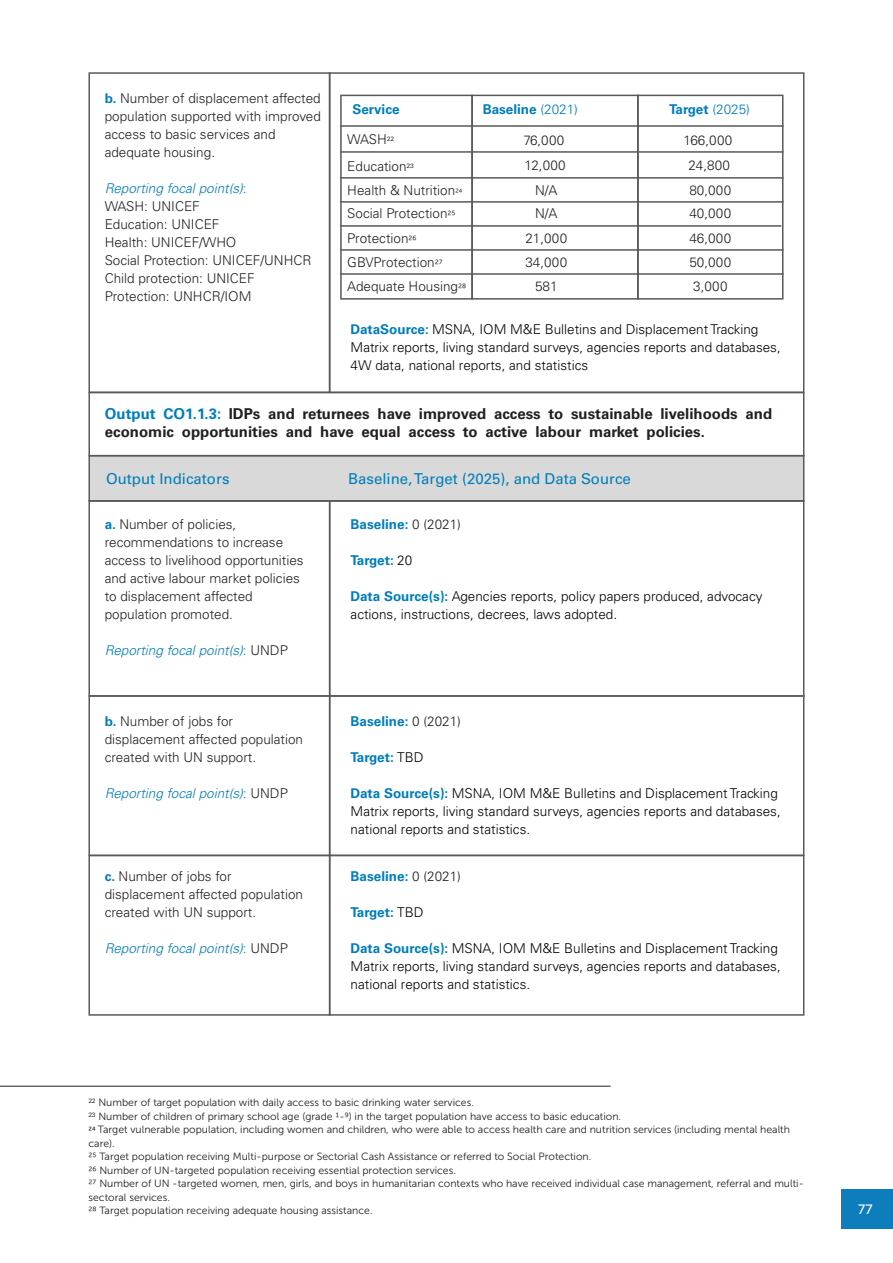
<style>
.page{position:relative;width:893px;height:1263px;background:#fff}
.page>*{position:absolute;margin:0;border:0;box-sizing:border-box;transform-origin:0 0}
.Body_Text{font:700 15px/18px "Univers LT Std";color:#231f20}
.Body_Text-2{font:15px "Univers LT Std";color:#007dba}
.Body_Text-3{font:300 13.5px/18px "Univers LT Std";color:#000}
.Columns_body{font:300 13.5px/18px "Univers LT Std";color:#231f20}
.Body_Text-4{font:300 13.5px "Univers LT Std";color:#231f20}
.Body_Text-5{font:700 13.5px "Univers LT Std";color:#007dbc}
.Columns_body-2{font:italic 300 13.5px "Univers LT Std";color:#007dbc}
.Paragraph_Style_1{font:13.5px "Museo Sans 500";color:#fff}
.Body_Text-6{font:10.5px/13.5px "Museo Sans 300";color:#231f20}
.s1{font-weight:700;color:#007dba}
.s2{font-style:normal}
.s3{font-size:10.5px}
.s4{font-family:"Museo Sans 300";font-weight:400;font-size:9px}
.s5{font-family:"Museo Sans 300";font-weight:400;font-size:10.5px}
.s6{font-weight:300}
.s7{font-weight:700;color:#007dbc}
.s8{color:#007dbc}
.s9{font-style:normal;color:#231f20}
.s10{font-weight:300;color:#231f20}
.s11{font-weight:300;color:#000}
.s12{font-family:"Univers LT Std";font-weight:300}
.s13{font-family:"Museo Sans 500";font-size:9px}
</style>
<div class="page">
<div style="left:88px;top:455px;width:716px;height:47px;background:#d9d9d9;border:2px solid #595959"></div>
<div style="left:329px;top:500px;width:475px;height:197px;border:2px solid #595959"></div>
<div style="left:329px;top:695px;width:475px;height:161px;border:2px solid #595959"></div>
<div style="left:329px;top:855px;width:475px;height:161px;border:2px solid #595959"></div>
<div style="left:88px;top:500px;width:242px;height:197px;border:2px solid #595959"></div>
<div style="left:88px;top:695px;width:242px;height:161px;border:2px solid #595959"></div>
<div style="left:88px;top:855px;width:242px;height:161px;border:2px solid #595959"></div>
<div style="left:88px;top:392px;width:716px;height:64px;border:2px solid #595959"></div>
<div style="left:88px;top:72px;width:242px;height:321px;border:2px solid #595959"></div>
<div style="left:329px;top:72px;width:475px;height:321px;border:2px solid #595959"></div>
<div style="left:340px;top:95px;width:133px;height:205px;border:2px solid #595959"></div>
<div style="left:471px;top:95px;width:168px;height:205px;border:2px solid #595959"></div>
<div style="left:637px;top:95px;width:146px;height:205px;border:2px solid #595959"></div>
<hr style="left:340px;top:151px;width:443px;height:2px;background:#595959">
<hr style="left:340px;top:125px;width:443px;height:2px;background:#595959">
<hr style="left:340px;top:177px;width:443px;height:2px;background:#595959">
<hr style="left:340px;top:201px;width:443px;height:2px;background:#595959">
<hr style="left:340px;top:225px;width:441px;height:2px;background:#595959">
<hr style="left:340px;top:249px;width:443px;height:2px;background:#595959">
<hr style="left:340px;top:273px;width:443px;height:2px;background:#595959">
<hr style="left:0;top:1086px;width:611px;height:1px;background:#231f20">
<div style="left:842px;top:1189px;width:51px;height:40px;background:#0d7dbb"></div>
<p class="Columns_body" style="left:105px;top:89px;width:218px"><span class="s1">b.</span> Number of displacement affected population supported with improved access to basic services and adequate housing.</p>
<p class="Columns_body-2" style="left:105px;top:180px;width:144px">Reporting focal point(s)<span class="s2">:</span></p>
<p class="Columns_body" style="left:105px;top:197px;width:97px">WASH: UNICEF</p>
<p class="Columns_body" style="left:105px;top:215px;width:116px">Education: UNICEF</p>
<p class="Columns_body" style="left:105px;top:233px;width:133px">Health: UNICEF/WHO</p>
<p class="Columns_body" style="left:105px;top:251px;width:208px">Social Protection: UNICEF/UNHCR</p>
<p class="Columns_body" style="left:105px;top:269px;width:152px">Child protection: UNICEF</p>
<p class="Columns_body" style="left:105px;top:287px;width:148px">Protection: UNHCR/IOM</p>
<p class="Body_Text-5" style="left:352px;top:101px;width:49px">Service</p>
<p class="Body_Text-4" style="left:347px;top:132px;width:48px">WASH<span class="s3">22</span></p>
<p class="Body_Text-4" style="left:347px;top:158px;width:68px">Education<span class="s3">23</span></p>
<p class="Body_Text-4" style="left:347px;top:182px;width:116px">Health &amp; Nutrition<span class="s4">24</span></p>
<p class="Body_Text-4" style="left:347px;top:205px;width:110px">Social Protection<span class="s5">25</span></p>
<p class="Body_Text-4" style="left:347px;top:230px;width:71px">Protection<span class="s5">26</span></p>
<p class="Body_Text-4" style="left:347px;top:254px;width:97px">GBVProtection<span class="s5">27</span></p>
<p class="Body_Text-4" style="left:347px;top:278px;width:120px">Adequate Housing<span class="s5">28</span></p>
<p class="Body_Text-5" style="left:483px;top:101px;width:97px">Baseline <span class="s6">(2021)</span></p>
<p class="Body_Text-5" style="left:669px;top:101px;width:82px">Target <span class="s6">(2025)</span></p>
<p class="Body_Text-4" style="left:523px;top:132px;width:42px">76,000</p>
<p class="Body_Text-4" style="left:684px;top:132px;width:50px">166,000</p>
<p class="Body_Text-4" style="left:535px;top:182px;width:24px">N/A</p>
<p class="Body_Text-4" style="left:689px;top:182px;width:43px">80,000</p>
<p class="Body_Text-4" style="left:535px;top:205px;width:24px">N/A</p>
<p class="Body_Text-4" style="left:689px;top:205px;width:43px">40,000</p>
<p class="Body_Text-4" style="left:525px;top:230px;width:43px">21,000</p>
<p class="Body_Text-4" style="left:689px;top:230px;width:43px">46,000</p>
<p class="Body_Text-4" style="left:525px;top:254px;width:43px">34,000</p>
<p class="Body_Text-4" style="left:689px;top:254px;width:43px">50,000</p>
<p class="Body_Text-4" style="left:535px;top:278px;width:24px">581</p>
<p class="Body_Text-4" style="left:693px;top:278px;width:36px">3,000</p>
<p class="Body_Text-4" style="left:525px;top:157px;width:43px">12,000</p>
<p class="Body_Text-4" style="left:688px;top:157px;width:43px">24,800</p>
<p class="Body_Text-3" style="left:351px;top:320px;width:432px"><span class="s7">DataSource:</span> MSNA, IOM M&amp;E Bulletins and Displacement Tracking<br>Matrix reports, living standard surveys, agencies reports and databases,<br>4W data, national reports, and statistics</p>
<p class="Body_Text" style="left:105px;top:405px;width:669px"><span class="s8">Output CO1.1.3:</span> IDPs and returnees have improved access to sustainable livelihoods and economic opportunities and have equal access to active labour market policies.</p>
<p class="Body_Text-2" style="left:106px;top:470px;width:125px">Output Indicators</p>
<p class="Body_Text-2" style="left:348px;top:470px;width:284px">Baseline, Target (2025), and Data Source</p>
<p class="Columns_body" style="left:105px;top:515px;width:200px"><span class="s1">a.</span> Number of policies, recommendations to increase access to livelihood opportunities and active labour market policies to displacement affected population promoted.</p>
<p class="Columns_body-2" style="left:105px;top:642px;width:185px">Reporting focal point(s)<span class="s2">:</span> <span class="s9">UNDP</span></p>
<p class="Columns_body" style="left:105px;top:712px;width:200px"><span class="s1">b.</span> Number of jobs for displacement affected population created with UN support.</p>
<p class="Columns_body-2" style="left:105px;top:785px;width:185px">Reporting focal point(s)<span class="s2">:</span> <span class="s9">UNDP</span></p>
<p class="Columns_body" style="left:105px;top:867px;width:200px"><span class="s1">c.</span> Number of jobs for displacement affected population created with UN support.</p>
<p class="Columns_body-2" style="left:105px;top:940px;width:185px">Reporting focal point(s)<span class="s2">:</span> <span class="s9">UNDP</span></p>
<p class="Body_Text-5" style="left:351px;top:516px;width:112px">Baseline: <span class="s10">0 (2021)</span></p>
<p class="Body_Text-5" style="left:351px;top:552px;width:63px">Target: <span class="s11">20</span></p>
<p class="Body_Text-3" style="left:351px;top:587px;width:413px"><span class="s7">Data Source(s):</span> Agencies reports, policy papers produced, advocacy actions, instructions, decrees, laws adopted.</p>
<p class="Body_Text-5" style="left:351px;top:713px;width:112px">Baseline: <span class="s10">0 (2021)</span></p>
<p class="Body_Text-5" style="left:351px;top:749px;width:74px">Target: <span class="s11">TBD</span></p>
<p class="Body_Text-3" style="left:351px;top:784px;width:432px"><span class="s7">Data Source(s):</span> MSNA, IOM M&amp;E Bulletins and Displacement Tracking<br>Matrix reports, living standard surveys, agencies reports and databases, national reports and statistics.</p>
<p class="Body_Text-5" style="left:351px;top:868px;width:112px">Baseline: <span class="s10">0 (2021)</span></p>
<p class="Body_Text-5" style="left:351px;top:904px;width:74px">Target: <span class="s11">TBD</span></p>
<p class="Body_Text-3" style="left:351px;top:939px;width:432px"><span class="s7">Data Source(s):</span> MSNA, IOM M&amp;E Bulletins and Displacement Tracking<br>Matrix reports, living standard surveys, agencies reports and databases, national reports and statistics.</p>
<p class="Body_Text-6" style="left:88px;top:1096px;width:387px"><span class="s12">22</span> Number of target population with daily access to basic drinking water services.</p>
<p class="Body_Text-6" style="left:88px;top:1109px;width:534px"><span class="s12">23</span> Number of children of primary school age (grade 1-9) in the target population have access to basic education.</p>
<p class="Body_Text-6" style="left:88px;top:1123px;width:703px"><span class="s13">24</span> Target vulnerable population, including women and children, who were able to access health care and nutrition services (including mental health care).</p>
<p class="Body_Text-6" style="left:88px;top:1150px;width:504px">25 Target population receiving Multi-purpose or Sectorial Cash Assistance or referred to Social Protection.</p>
<p class="Body_Text-6" style="left:88px;top:1163px;width:369px">26 Number of UN-targeted population receiving essential protection services.</p>
<p class="Body_Text-6" style="left:88px;top:1177px;width:717px">27 Number of UN -targeted women, men, girls, and boys in humanitarian contexts who have received individual case management, referral and multi&shy;sectoral services.<br>28 Target population receiving adequate housing assistance.</p>
<p class="Paragraph_Style_1" style="left:858px;top:1202px;width:16px">77</p>
</div>
